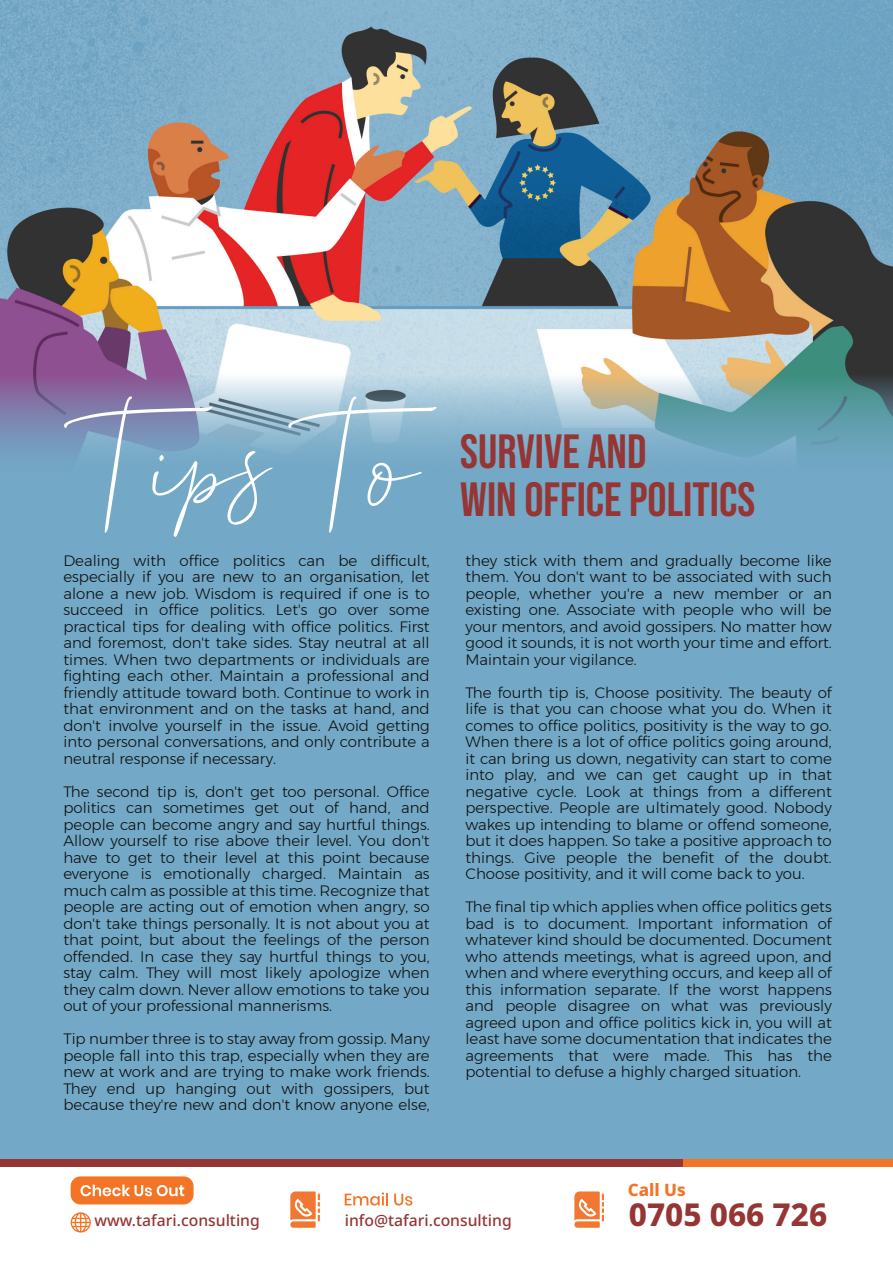
<style>
.page{position:relative;width:893px;height:1263px;background:#fff}
.page>*{position:absolute;margin:0;border:0;box-sizing:border-box;transform-origin:0 0}
.t1{font:144.3px "Allison Script";color:#fff}
.t2{font:700 48px/48px "Bebas Neue Pro";color:#953534}
.t3{font:800 31.5px "Noto Sans";color:#953534}
.t4{font:800 17.1px "Noto Sans";color:#f47426}
.t5{font:500 15.75px "Noto Sans";color:#953534}
.t6{font:300 15px/16.5px "Montserrat";color:#0e0f0e;text-align:justify}
</style>
<div class="page">
<img style="left:0;top:0;width:893px;height:367px">
<div style="left:0;top:480px;width:893px;height:679px;background:#73a8c6"></div>
<div style="left:0;top:1159px;width:683px;height:7px;background:#953534"></div>
<div style="left:683px;top:1159px;width:210px;height:7px;background:#f47426"></div>
<div style="left:71px;top:1176px;width:123px;height:28px;background:#f47426;border-radius:10px"></div>
<svg style="left:81px;top:1184px;width:103px;height:12px"></svg>
<svg style="left:71px;top:1212px;width:20px;height:20px"></svg>
<svg style="left:345px;top:1192px;width:43px;height:13px"></svg>
<svg style="left:394px;top:1193px;width:18px;height:12px"></svg>
<svg style="left:290px;top:1191px;width:30px;height:37px"></svg>
<svg style="left:574px;top:1191px;width:30px;height:37px"></svg>
<svg style="left:0;top:367px;width:893px;height:113px;background:#8aabc0"></svg>
<h1 class="t1" style="left:81px;top:355px;width:375px">Ti p s To</h1>
<p class="t6" style="left:63px;top:552px;width:368px">Dealing with office politics can be difficult, especially if you are new to an organisation, let alone a new job. Wisdom is required if one is to succeed in office politics. Let's go over some practical tips for dealing with office politics. First and foremost, don't take sides. Stay neutral at all times. When two departments or individuals are fighting each other. Maintain a professional and friendly attitude toward both. Continue to work in that environment and on the tasks at hand, and don't involve yourself in the issue. Avoid getting into personal conversations, and only contribute a neutral response if necessary.</p>
<p class="t6" style="left:63px;top:783px;width:368px">The second tip is, don't get too personal. Office politics can sometimes get out of hand, and people can become angry and say hurtful things.<br>Allow yourself to rise above their level. You don't have to get to their level at this point because everyone is emotionally charged. Maintain as much calm as possible at this time. Recognize that people are acting out of emotion when angry, so don't take things personally. It is not about you at that point, but about the feelings of the person offended. In case they say hurtful things to you, stay calm. They will most likely apologize when they calm down. Never allow emotions to take you out of your professional mannerisms.</p>
<p class="t6" style="left:63px;top:1030px;width:368px">Tip number three is to stay away from gossip. Many people fall into this trap, especially when they are new at work and are trying to make work friends.<br>They end up hanging out with gossipers, but because they're new and don't know anyone else,</p>
<h2 class="t2" style="left:460px;top:427px;width:297px">SURVIVE AND<br>WIN OFFICE POLITICS</h2>
<p class="t6" style="left:465px;top:552px;width:368px">they stick with them and gradually become like them. You don't want to be associated with such people, whether you're a new member or an existing one. Associate with people who will be your mentors, and avoid gossipers. No matter how good it sounds, it is not worth your time and effort.<br>Maintain your vigilance.</p>
<p class="t6" style="left:465px;top:684px;width:368px">The fourth tip is, Choose positivity. The beauty of life is that you can choose what you do. When it comes to office politics, positivity is the way to go.<br>When there is a lot of office politics going around, it can bring us down, negativity can start to come into play, and we can get caught up in that negative cycle. Look at things from a different perspective. People are ultimately good. Nobody wakes up intending to blame or offend someone, but it does happen. So take a positive approach to things. Give people the benefit of the doubt.<br>Choose positivity, and it will come back to you.</p>
<p class="t6" style="left:465px;top:898px;width:368px">The final tip which applies when office politics gets bad is to document. Important information of whatever kind should be documented. Document who attends meetings, what is agreed upon, and when and where everything occurs, and keep all of this information separate. If the worst happens and people disagree on what was previously agreed upon and office politics kick in, you will at least have some documentation that indicates the agreements that were made. This has the potential to defuse a highly charged situation.</p>
<p class="t4" style="left:628px;top:1177px;width:60px">Call Us</p>
<p class="t5" style="left:95px;top:1209px;width:167px">www.tafari.consulting</p>
<p class="t5" style="left:345px;top:1209px;width:169px">info@tafari.consulting</p>
<h3 class="t3" style="left:629px;top:1191px;width:200px">0705 066 726</h3>
</div>
